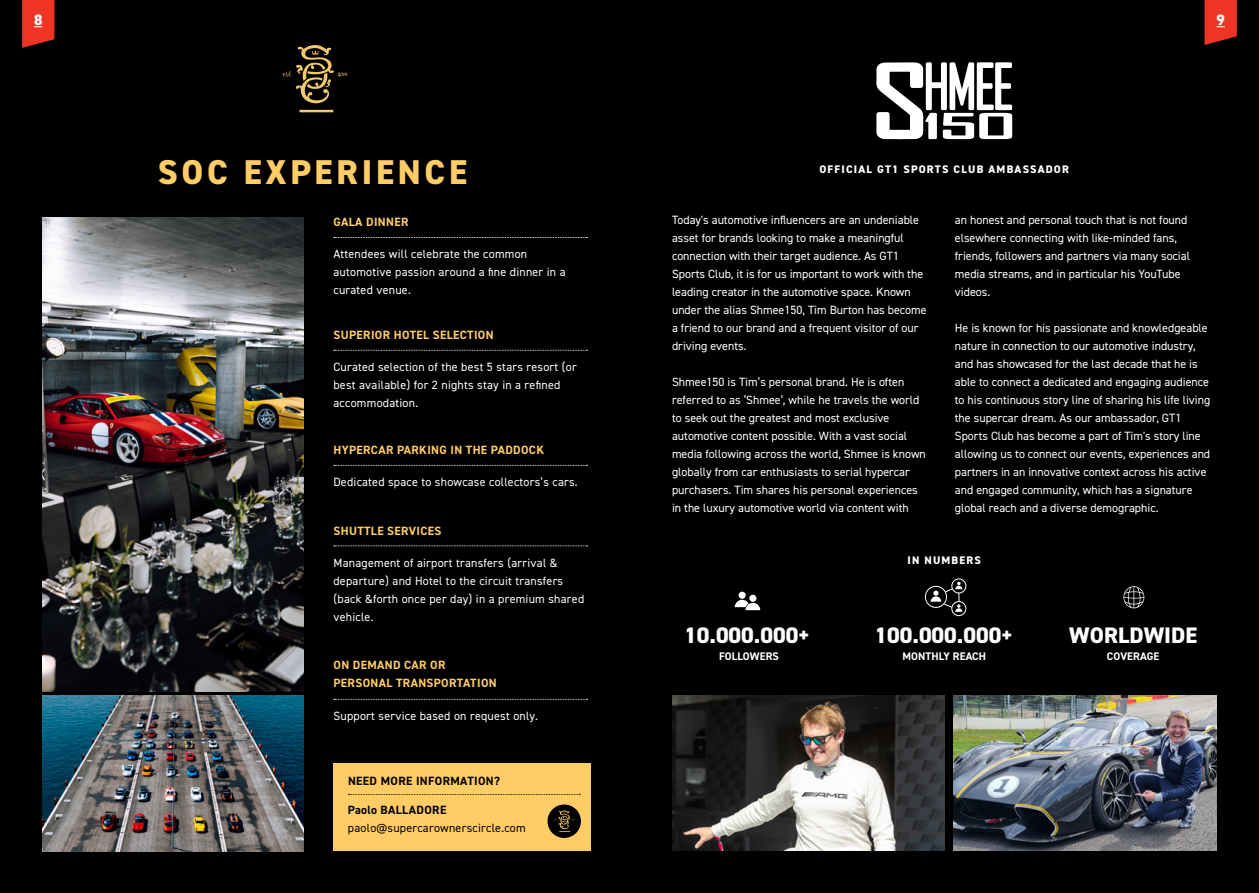
<style>
.page{position:relative;width:1259px;height:893px;background:#fff}
.page>*{position:absolute;margin:0;border:0;box-sizing:border-box;transform-origin:0 0}
.t1{font:800 34.5px "DIN2014";letter-spacing:.11em;color:#fc6}
.t2{font:800 22.5px "DIN2014";color:#fff}
.t3{font:800 15px "DIN2014";color:#fff}
.t4{font:12px/18px "DIN2014";color:#fff}
.t5{font:12px/18px "DIN2014";letter-spacing:.02em;color:#fff}
.t6{font:700 12px/18px "DIN2014";letter-spacing:.03em;color:#fc6}
.t7{font:700 12px "DIN2014";letter-spacing:.03em;color:#000}
.t8{font:12px "DIN2014";letter-spacing:.02em;color:#000}
.t9{font:800 10.95px "DIN2014";letter-spacing:.11em;color:#fff}
.t10{font:700 10.95px "DIN2014";letter-spacing:.01em;color:#fff}
</style>
<div class="page">
<div style="left:0;top:0;width:699px;height:893px;background:#000"></div>
<div style="left:629px;top:0;width:630px;height:893px;background:#000"></div>
<svg style="left:22px;top:0;width:32px;height:48px;background:#d73122"></svg>
<svg style="left:1204px;top:0;width:32px;height:45px"></svg>
<img style="left:43px;top:696px;width:261px;height:155px">
<svg style="left:282px;top:45px;width:65px;height:67px"></svg>
<img style="left:43px;top:217px;width:261px;height:474px">
<svg style="left:334px;top:237px;width:253px;height:1px"></svg>
<svg style="left:334px;top:350px;width:253px;height:1px"></svg>
<svg style="left:334px;top:465px;width:253px;height:1px"></svg>
<svg style="left:334px;top:545px;width:253px;height:1px"></svg>
<svg style="left:334px;top:699px;width:253px;height:1px"></svg>
<div style="left:333px;top:763px;width:258px;height:87px;background:#fc6"></div>
<svg style="left:348px;top:794px;width:232px;height:1px"></svg>
<div style="left:547px;top:804px;width:34px;height:34px;background:#000;border-radius:50%"></div>
<svg style="left:554px;top:810px;width:20px;height:22px"></svg>
<svg style="left:876px;top:62px;width:136px;height:77px"></svg>
<img style="left:672px;top:696px;width:272px;height:154px">
<img style="left:953px;top:696px;width:263px;height:154px">
<div style="left:738px;top:592px;width:7px;height:7px;background:#fff;border-radius:50%"></div>
<div style="left:749px;top:595px;width:7px;height:7px;background:#fff;border-radius:50%"></div>
<svg style="left:735px;top:600px;width:25px;height:10px"></svg>
<div style="left:951px;top:579px;width:15px;height:14px;border:1px solid #fff;border-radius:50%"></div>
<div style="left:925px;top:586px;width:21px;height:22px;border:1px solid #fff;border-radius:50%"></div>
<div style="left:951px;top:601px;width:15px;height:15px;border:1px solid #fff;border-radius:50%"></div>
<svg style="left:930px;top:582px;width:32px;height:30px"></svg>
<svg style="left:1123px;top:586px;width:21px;height:22px"></svg>
<p class="t3" style="left:34px;top:10px;width:10px">8</p>
<p class="t3" style="left:1216px;top:10px;width:10px">9</p>
<h1 class="t1" style="left:158px;top:149px;width:311px">SOC EXPERIENCE</h1>
<p class="t6" style="left:333px;top:213px;width:76px">GALA DINNER</p>
<p class="t5" style="left:333px;top:245px;width:234px">Attendees will celebrate the common automotive passion around a fine dinner in a curated venue.</p>
<p class="t6" style="left:333px;top:326px;width:162px">SUPERIOR HOTEL SELECTION</p>
<p class="t5" style="left:333px;top:358px;width:245px">Curated selection of the best 5 stars resort (or best available) for 2 nights stay in a refined accommodation.</p>
<p class="t6" style="left:333px;top:441px;width:212px">HYPERCAR PARKING IN THE PADDOCK</p>
<p class="t5" style="left:333px;top:473px;width:246px">Dedicated space to showcase collectors’s cars.</p>
<p class="t6" style="left:333px;top:522px;width:109px">SHUTTLE SERVICES</p>
<p class="t5" style="left:333px;top:553px;width:252px">Management of airport transfers (arrival &amp; departure) and Hotel to the circuit transfers (back &amp;forth once per day) in a premium shared vehicle.</p>
<p class="t6" style="left:333px;top:655px;width:165px">ON DEMAND CAR OR<br>PERSONAL TRANSPORTATION</p>
<p class="t5" style="left:333px;top:707px;width:206px">Support service based on request only.</p>
<p class="t7" style="left:348px;top:773px;width:153px">NEED MORE INFORMATION?</p>
<p class="t7" style="left:348px;top:802px;width:100px">Paolo BALLADORE</p>
<p class="t8" style="left:348px;top:820px;width:179px">paolo@supercarownerscircle.com</p>
<p class="t9" style="left:819px;top:162px;width:251px">OFFICIAL GT1 SPORTS CLUB AMBASSADOR</p>
<p class="t4" style="left:672px;top:211px;width:256px">Today's automotive influencers are an undeniable asset for brands looking to make a meaningful connection with their target audience. As GT1<br>Sports Club, it is for us important to work with the leading creator in the automotive space. Known under the alias Shmee150, Tim Burton has become a friend to our brand and a frequent visitor of our driving events.</p>
<p class="t4" style="left:672px;top:373px;width:255px">Shmee150 is Tim’s personal brand. He is often referred to as ‘Shmee’, while he travels the world to seek out the greatest and most exclusive automotive content possible. With a vast social media following across the world, Shmee is known globally from car enthusiasts to serial hypercar purchasers. Tim shares his personal experiences in the luxury automotive world via content with</p>
<p class="t4" style="left:955px;top:211px;width:237px">an honest and personal touch that is not found elsewhere connecting with like-minded fans, friends, followers and partners via many social media streams, and in particular his YouTube videos.</p>
<p class="t4" style="left:955px;top:319px;width:257px">He is known for his passionate and knowledgeable nature in connection to our automotive industry, and has showcased for the last decade that he is able to connect a dedicated and engaging audience to his continuous story line of sharing his life living the supercar dream. As our ambassador, GT1<br>Sports Club has become a part of Tim's story line allowing us to connect our events, experiences and partners in an innovative context across his active and engaged community, which has a signature global reach and a diverse demographic.</p>
<h2 class="t2" style="left:684px;top:620px;width:128px">10.000.000+</h2>
<p class="t10" style="left:719px;top:649px;width:61px">FOLLOWERS</p>
<p class="t9" style="left:907px;top:553px;width:75px">IN NUMBERS</p>
<h2 class="t2" style="left:874px;top:620px;width:141px">100.000.000+</h2>
<p class="t10" style="left:902px;top:649px;width:85px">MONTHLY REACH</p>
<h2 class="t2" style="left:1069px;top:620px;width:129px">WORLDWIDE</h2>
<p class="t10" style="left:1107px;top:649px;width:54px">COVERAGE</p>
</div>
